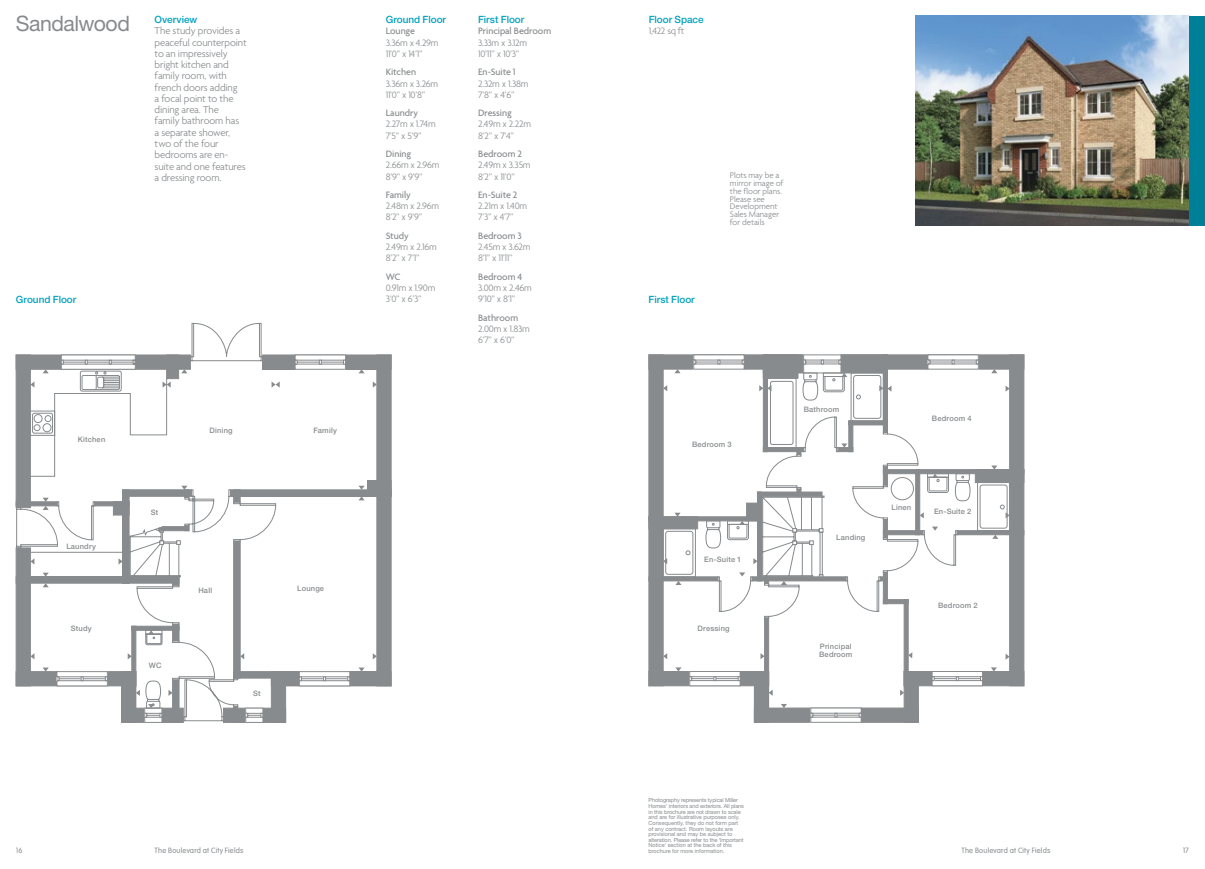
<style>
.page{position:relative;width:1205px;height:869px;background:#fff}
.page>*{position:absolute;margin:0;border:0;box-sizing:border-box;transform-origin:0 0}
.t1{font:21.25px "Helvetica Neue LT Std";letter-spacing:-.02em;color:#878b8d}
.t2{font:300 10.62px/11.2px "Agenda";letter-spacing:-.01em;color:#878b8d}
.t3{font:300 10px/11.2px "Agenda";letter-spacing:-.025em;color:#878b8d}
.t4{font:500 10px "Agenda";letter-spacing:-.005em;color:#878b8d}
.t5{font:500 10px "Helvetica Neue LT Std";letter-spacing:-.005em;color:#00a1be}
.t6{font:300 8.88px/7.8px "Agenda";letter-spacing:-.005em;color:#878b8d}
.t7{font:500 7.5px/8px "Helvetica Neue";letter-spacing:.025em;color:#878b8d}
.t8{font:300 7.5px "VAG Rounded Std";letter-spacing:.025em;color:#878b8d}
.t9{font:5.62px/5.6px "Helvetica Neue LT Std";letter-spacing:-.005em;color:#878b8d}
</style>
<div class="page">
<img style="left:915px;top:16px;width:274px;height:209px">
<div style="left:223px;top:707px;width:63px;height:15px;background:#878b8d"></div>
<div style="left:121px;top:707px;width:62px;height:15px;background:#878b8d"></div>
<div style="left:377px;top:355px;width:14px;height:330px;background:#878b8d"></div>
<svg style="left:245px;top:720px;width:18px;height:2px"></svg>
<svg style="left:16px;top:322px;width:361px;height:398px"></svg>
<svg style="left:373px;top:381px;width:4px;height:6px"></svg>
<svg style="left:358px;top:369px;width:7px;height:4px"></svg>
<svg style="left:358px;top:485px;width:7px;height:4px"></svg>
<svg style="left:240px;top:653px;width:4px;height:6px"></svg>
<svg style="left:373px;top:653px;width:4px;height:6px"></svg>
<svg style="left:358px;top:667px;width:7px;height:4px"></svg>
<svg style="left:358px;top:496px;width:7px;height:4px"></svg>
<svg style="left:271px;top:381px;width:9px;height:6px"></svg>
<svg style="left:181px;top:369px;width:6px;height:4px"></svg>
<svg style="left:181px;top:485px;width:8px;height:12px"></svg>
<svg style="left:163px;top:381px;width:8px;height:6px"></svg>
<svg style="left:30px;top:381px;width:4px;height:6px"></svg>
<svg style="left:43px;top:369px;width:6px;height:4px"></svg>
<svg style="left:119px;top:558px;width:4px;height:6px"></svg>
<svg style="left:30px;top:558px;width:4px;height:6px"></svg>
<svg style="left:43px;top:572px;width:6px;height:4px"></svg>
<svg style="left:43px;top:497px;width:6px;height:12px"></svg>
<svg style="left:128px;top:653px;width:4px;height:6px"></svg>
<svg style="left:30px;top:653px;width:4px;height:6px"></svg>
<svg style="left:43px;top:667px;width:6px;height:4px"></svg>
<svg style="left:43px;top:583px;width:6px;height:4px"></svg>
<svg style="left:168px;top:689px;width:5px;height:6px"></svg>
<svg style="left:136px;top:689px;width:4px;height:6px"></svg>
<svg style="left:144px;top:703px;width:18px;height:19px"></svg>
<svg style="left:148px;top:630px;width:6px;height:4px"></svg>
<div style="left:649px;top:354px;width:375px;height:15px;background:#878b8d;border:1px solid #878b8d"></div>
<div style="left:1009px;top:354px;width:15px;height:331px;background:#878b8d"></div>
<div style="left:649px;top:354px;width:14px;height:331px;background:#878b8d;border:1px solid #878b8d"></div>
<div style="left:763px;top:354px;width:41px;height:19px;background:#878b8d"></div>
<div style="left:841px;top:354px;width:46px;height:19px;background:#878b8d;border:1px solid #878b8d"></div>
<svg style="left:927px;top:354px;width:51px;height:15px"></svg>
<svg style="left:693px;top:354px;width:51px;height:15px"></svg>
<svg style="left:649px;top:372px;width:361px;height:351px"></svg>
<svg style="left:1005px;top:385px;width:4px;height:6px"></svg>
<svg style="left:991px;top:369px;width:6px;height:4px"></svg>
<svg style="left:991px;top:465px;width:6px;height:4px"></svg>
<svg style="left:1005px;top:512px;width:4px;height:6px"></svg>
<svg style="left:920px;top:512px;width:4px;height:6px"></svg>
<svg style="left:932px;top:526px;width:6px;height:4px"></svg>
<svg style="left:932px;top:473px;width:6px;height:4px"></svg>
<svg style="left:879px;top:385px;width:12px;height:6px"></svg>
<svg style="left:803px;top:354px;width:44px;height:23px"></svg>
<svg style="left:841px;top:443px;width:6px;height:4px"></svg>
<svg style="left:759px;top:385px;width:12px;height:6px"></svg>
<svg style="left:663px;top:385px;width:4px;height:6px"></svg>
<svg style="left:674px;top:369px;width:6px;height:4px"></svg>
<svg style="left:674px;top:512px;width:6px;height:4px"></svg>
<svg style="left:663px;top:558px;width:4px;height:6px"></svg>
<svg style="left:753px;top:558px;width:4px;height:6px"></svg>
<svg style="left:739px;top:572px;width:6px;height:4px"></svg>
<svg style="left:739px;top:520px;width:6px;height:4px"></svg>
<svg style="left:760px;top:652px;width:4px;height:7px"></svg>
<svg style="left:663px;top:652px;width:4px;height:7px"></svg>
<svg style="left:675px;top:667px;width:6px;height:4px"></svg>
<svg style="left:675px;top:580px;width:6px;height:4px"></svg>
<svg style="left:900px;top:689px;width:4px;height:6px"></svg>
<svg style="left:768px;top:689px;width:5px;height:6px"></svg>
<svg style="left:781px;top:703px;width:6px;height:4px"></svg>
<svg style="left:781px;top:580px;width:6px;height:4px"></svg>
<svg style="left:992px;top:534px;width:6px;height:4px"></svg>
<svg style="left:991px;top:667px;width:6px;height:4px"></svg>
<svg style="left:1005px;top:653px;width:4px;height:6px"></svg>
<svg style="left:908px;top:652px;width:4px;height:6px"></svg>
<div style="left:1189px;top:16px;width:16px;height:209px;background:#008098"></div>
<h1 class="t1" style="left:16px;top:11px;width:115px">Sandalwood</h1>
<p class="t5" style="left:155px;top:14px;width:44px">Overview</p>
<p class="t2" style="left:155px;top:26px;width:94px">The study provides a peaceful counterpoint to an impressively bright kitchen and family room, with french doors adding<br>a focal point to the dining area. The<br>family bathroom has<br>a separate shower, two of the four bedrooms are en&shy;suite and one features a dressing room.</p>
<p class="t7" style="left:203px;top:42px;width:31px">Landing</p>
<p class="t7" style="left:186px;top:150px;width:35px">Principal<br>Bedroom</p>
<p class="t5" style="left:16px;top:293px;width:62px">Ground Floor</p>
<p class="t7" style="left:78px;top:434px;width:29px">Kitchen</p>
<p class="t7" style="left:66px;top:541px;width:31px">Laundry</p>
<p class="t7" style="left:71px;top:623px;width:22px">Study</p>
<p class="t7" style="left:151px;top:507px;width:9px">St</p>
<p class="t7" style="left:149px;top:660px;width:14px">WC</p>
<p class="t7" style="left:210px;top:425px;width:25px">Dining</p>
<p class="t7" style="left:313px;top:426px;width:25px">Family</p>
<p class="t7" style="left:198px;top:586px;width:15px">Hall</p>
<p class="t7" style="left:297px;top:583px;width:28px">Lounge</p>
<p class="t7" style="left:253px;top:688px;width:9px">St</p>
<p class="t5" style="left:386px;top:14px;width:62px">Ground Floor</p>
<p class="t4" style="left:386px;top:26px;width:31px">Lounge</p>
<p class="t3" style="left:386px;top:37px;width:54px">3.36m x 4.29m<br>11’0” x 14’1”</p>
<p class="t4" style="left:386px;top:67px;width:32px">Kitchen</p>
<p class="t3" style="left:386px;top:78px;width:54px">3.36m x 3.26m<br>11’0” x 10’8”</p>
<p class="t4" style="left:386px;top:107px;width:34px">Laundry</p>
<p class="t3" style="left:386px;top:119px;width:51px">2.27m x 1.74m<br>7’5” x 5’9”</p>
<p class="t4" style="left:386px;top:148px;width:27px">Dining</p>
<p class="t3" style="left:386px;top:160px;width:55px">2.66m x 2.96m<br>8’9” x 9’9”</p>
<p class="t4" style="left:386px;top:189px;width:27px">Family</p>
<p class="t3" style="left:386px;top:201px;width:55px">2.48m x 2.96m<br>8’2” x 9’9”</p>
<p class="t4" style="left:386px;top:230px;width:25px">Study</p>
<p class="t3" style="left:386px;top:242px;width:52px">2.49m x 2.16m<br>8’2” x 7’1”</p>
<p class="t4" style="left:386px;top:271px;width:16px">WC</p>
<p class="t3" style="left:386px;top:282px;width:51px">0.91m x 1.90m<br>3’0” x 6’3”</p>
<p class="t5" style="left:648px;top:293px;width:48px">First Floor</p>
<p class="t5" style="left:649px;top:14px;width:56px">Floor Space</p>
<p class="t3" style="left:649px;top:26px;width:37px">1,422 sq ft</p>
<p class="t5" style="left:478px;top:14px;width:48px">First Floor</p>
<p class="t4" style="left:478px;top:26px;width:75px">Principal Bedroom</p>
<p class="t3" style="left:478px;top:37px;width:50px">3.33m x 3.12m<br>10’11” x 10’3”</p>
<p class="t4" style="left:478px;top:67px;width:39px">En-Suite 1</p>
<p class="t3" style="left:478px;top:78px;width:52px">2.32m x 1.38m<br>7’8” x 4’6”</p>
<p class="t4" style="left:478px;top:107px;width:35px">Dressing</p>
<p class="t3" style="left:478px;top:119px;width:54px">2.49m x 2.22m<br>8’2” x 7’4”</p>
<p class="t4" style="left:478px;top:148px;width:45px">Bedroom 2</p>
<p class="t3" style="left:478px;top:160px;width:54px">2.49m x 3.35m<br>8’2” x 11’0”</p>
<p class="t4" style="left:478px;top:189px;width:41px">En-Suite 2</p>
<p class="t3" style="left:478px;top:201px;width:50px">2.21m x 1.40m<br>7’3” x 4’7”</p>
<p class="t4" style="left:478px;top:230px;width:45px">Bedroom 3</p>
<p class="t3" style="left:478px;top:242px;width:54px">2.45m x 3.62m<br>8’1” x 11’11”</p>
<p class="t4" style="left:478px;top:271px;width:46px">Bedroom 4</p>
<p class="t3" style="left:478px;top:282px;width:55px">3.00m x 2.46m<br>9’10” x 8’1”</p>
<p class="t4" style="left:478px;top:312px;width:42px">Bathroom</p>
<p class="t3" style="left:478px;top:323px;width:53px">2.00m x 1.83m<br>6’7” x 6’0”</p>
<p class="t6" style="left:730px;top:172px;width:55px">Plots may be a mirror image of the floor plans.<br>Please see<br>Development<br>Sales Manager for details</p>
<p class="t7" style="left:692px;top:440px;width:41px">Bedroom 3</p>
<p class="t7" style="left:804px;top:404px;width:37px">Bathroom</p>
<p class="t7" style="left:704px;top:555px;width:39px">En-Suite 1</p>
<p class="t7" style="left:697px;top:623px;width:34px">Dressing</p>
<p class="t7" style="left:836px;top:533px;width:31px">Landing</p>
<p class="t7" style="left:819px;top:641px;width:35px">Principal<br>Bedroom</p>
<p class="t7" style="left:932px;top:414px;width:41px">Bedroom 4</p>
<p class="t7" style="left:891px;top:502px;width:21px">Linen</p>
<p class="t7" style="left:934px;top:506px;width:39px">En-Suite 2</p>
<p class="t7" style="left:938px;top:600px;width:41px">Bedroom 2</p>
<p class="t9" style="left:648px;top:797px;width:97px">Photography represents typical Miller Homes’ interiors and exteriors. All plans in this brochure are not drawn to scale and are for illustrative purposes only.<br>Consequently, they do not form part of any contract. Room layouts are provisional and may be subject to alteration. Please refer to the ‘Important Notice’ section at the back of this brochure for more information.</p>
<p class="t8" style="left:16px;top:845px;width:8px">16</p>
<p class="t8" style="left:155px;top:845px;width:90px">The Boulevard at City Fields</p>
<p class="t8" style="left:961px;top:845px;width:90px">The Boulevard at City Fields</p>
<p class="t8" style="left:1182px;top:845px;width:8px">17</p>
</div>
